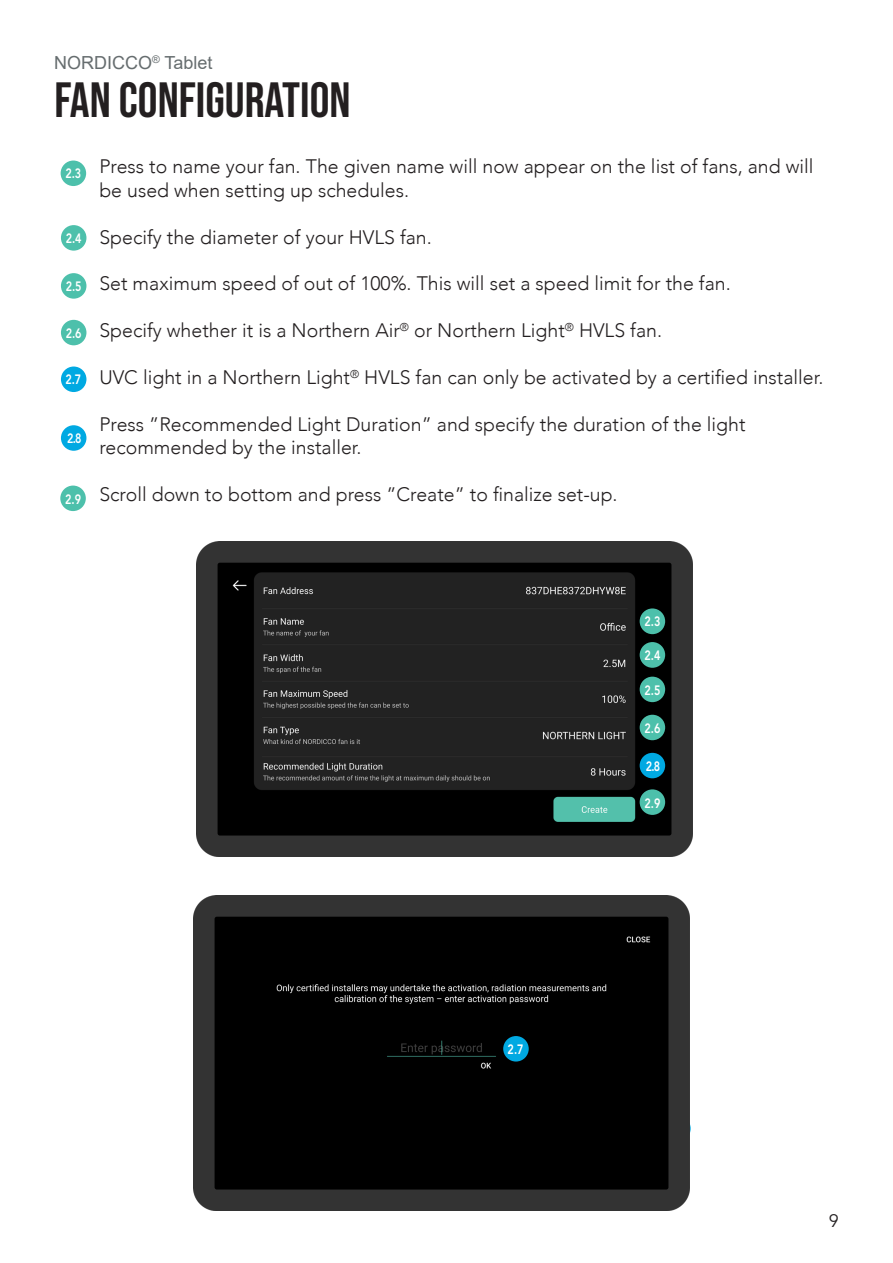
<style>
.page{position:relative;width:893px;height:1263px;background:#fff}
.page>*{position:absolute;margin:0;border:0;box-sizing:border-box;transform-origin:0 0}
.t1{font:49.5px "Bebas Neue";color:#231f20}
.t2{font:300 19.5px/23.4px "Avenir";color:#231f20}
.t3{font:18px "Arial";color:#666d6f}
.t4{font:18px "Avenir";color:#231f20}
.t5{font:800 13.5px "Avenir LT Std";color:#fff;scale:.8 1}
</style>
<div class="page">
<div style="left:61px;top:161px;width:25px;height:25px;background:#4dc0ab;border-radius:50%"></div>
<div style="left:61px;top:225px;width:25px;height:26px;background:#4dc0ab;border-radius:50%"></div>
<div style="left:61px;top:273px;width:25px;height:26px;background:#4dc0ab;border-radius:50%"></div>
<div style="left:61px;top:320px;width:25px;height:25px;background:#4dc0ab;border-radius:50%"></div>
<img style="left:196px;top:541px;width:496px;height:315px">
<img style="left:193px;top:895px;width:497px;height:315px">
<div style="left:640px;top:608px;width:25px;height:26px;background:#4dc0ab;border-radius:50%"></div>
<div style="left:640px;top:642px;width:25px;height:26px;background:#4dc0ab;border-radius:50%"></div>
<div style="left:60px;top:486px;width:26px;height:25px;background:#4dc0ab;border-radius:50%"></div>
<div style="left:640px;top:789px;width:25px;height:26px;background:#4dc0ab;border-radius:50%"></div>
<div style="left:61px;top:366px;width:25px;height:26px;background:#00a9e2;border-radius:50%"></div>
<div style="left:61px;top:425px;width:25px;height:26px;background:#00a9e2;border-radius:50%"></div>
<div style="left:640px;top:753px;width:25px;height:25px;background:#00a9e2;border-radius:50%"></div>
<div style="left:503px;top:1036px;width:26px;height:25px;background:#00a9e2;border-radius:50%"></div>
<div style="left:640px;top:677px;width:25px;height:25px;background:#4dc0ab;border-radius:50%"></div>
<div style="left:640px;top:715px;width:25px;height:25px;background:#4dc0ab;border-radius:50%"></div>
<p class="t3" style="left:54px;top:51px;width:160px">NORDICCO<sup>®</sup> Tablet</p>
<p class="t1" style="left:55px;top:72px;width:298px">FAN CONFIGURATION</p>
<p class="t5" style="left:65px;top:166px;width:21px">2.3</p>
<p class="t5" style="left:66px;top:230px;width:21px">2.4</p>
<p class="t5" style="left:66px;top:279px;width:21px">2.5</p>
<p class="t5" style="left:66px;top:325px;width:21px">2.6</p>
<p class="t5" style="left:65px;top:372px;width:21px">2.7</p>
<p class="t5" style="left:67px;top:430px;width:20px">2.8</p>
<p class="t5" style="left:65px;top:491px;width:21px">2.9</p>
<p class="t2" style="left:99px;top:155px;width:716px">Press to name your fan. The given name will now appear on the list of fans, and will be used when setting up schedules.</p>
<p class="t2" style="left:99px;top:225px;width:334px">Specify the diameter of your HVLS fan.</p>
<p class="t2" style="left:99px;top:272px;width:633px">Set maximum speed of out of 100%. This will set a speed limit for the fan.</p>
<p class="t2" style="left:99px;top:319px;width:564px">Specify whether it is a Northern Air<sup>®</sup> or Northern Light<sup>®</sup> HVLS fan.</p>
<p class="t2" style="left:99px;top:366px;width:726px">UVC light in a Northern Light<sup>®</sup> HVLS fan can only be activated by a certified installer.</p>
<p class="t2" style="left:99px;top:412px;width:648px">Press ”Recommended Light Duration” and specify the duration of the light recommended by the installer.</p>
<p class="t2" style="left:99px;top:483px;width:520px">Scroll down to bottom and press ”Create” to finalize set-up.</p>
<p class="t5" style="left:644px;top:614px;width:21px">2.3</p>
<p class="t5" style="left:644px;top:647px;width:21px">2.4</p>
<p class="t5" style="left:644px;top:682px;width:21px">2.5</p>
<p class="t5" style="left:644px;top:720px;width:21px">2.6</p>
<p class="t5" style="left:646px;top:758px;width:20px">2.8</p>
<p class="t5" style="left:644px;top:795px;width:21px">2.9</p>
<p class="t5" style="left:508px;top:1041px;width:21px">2.7</p>
<p class="t4" style="left:829px;top:1210px;width:12px">9</p>
</div>
